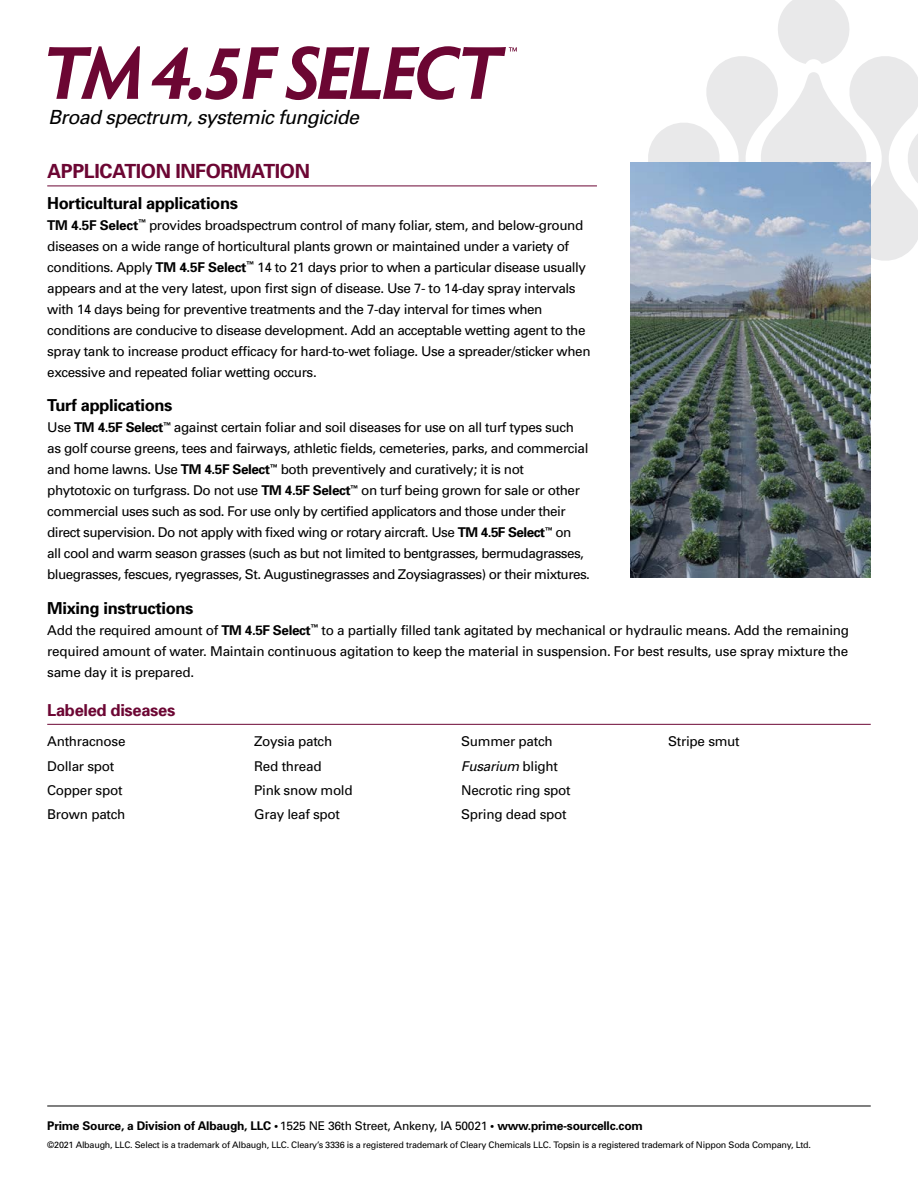
<style>
.page{position:relative;width:918px;height:1188px;background:#fff}
.page>*{position:absolute;margin:0;border:0;box-sizing:border-box;transform-origin:0 0}
.t1{font:italic 19.5px "Univers";letter-spacing:-.03em;color:#000}
.t2{font:700 19.5px "Univers";letter-spacing:-.02em;color:#6c0633}
.t3{font:700 16.5px "Univers";letter-spacing:-.02em;color:#000}
.t4{font:700 16.5px "Univers";letter-spacing:-.02em;color:#6c0633}
.t5{font:13.5px/21px "Univers";letter-spacing:-.03em;color:#000}
.t6{font:700 12px "Univers";letter-spacing:-.02em;color:#000}
.t7{font:9px "Univers";letter-spacing:-.025em;color:#000}
.s1{font-weight:700}
.s2{font-style:italic}
.s3{font-weight:400}
</style>
<div class="page">
<svg style="left:648px;top:0;width:270px;height:261px"></svg>
<svg style="left:48px;top:46px;width:92px;height:53px"></svg>
<svg style="left:152px;top:47px;width:38px;height:52px"></svg>
<div style="left:188px;top:87px;width:13px;height:13px;background:#6c0633;border-radius:5px"></div>
<svg style="left:205px;top:47px;width:74px;height:53px"></svg>
<svg style="left:285px;top:46px;width:232px;height:54px"></svg>
<hr style="left:47px;top:1106px;width:824px;height:1px;background:#000">
<hr style="left:47px;top:724px;width:824px;height:1px;background:#6c0633">
<hr style="left:47px;top:186px;width:550px;height:1px;background:#6c0633">
<img style="left:631px;top:162px;width:240px;height:416px">
<h1 class="t1" style="left:48px;top:105px;width:313px">Broad spectrum, systemic fungicide</h1>
<h1 class="t2" style="left:47px;top:159px;width:264px">APPLICATION INFORMATION</h1>
<p class="t3" style="left:47px;top:192px;width:192px">Horticultural applications</p>
<p class="t5" style="left:47px;top:214px;width:545px"><span class="s1">TM 4.5F Select</span><sup>™</sup> provides broadspectrum control of many foliar, stem, and below-ground diseases on a wide range of horticultural plants grown or maintained under a variety of conditions. Apply <span class="s1">TM 4.5F Select</span><sup>™</sup> 14 to 21 days prior to when a particular disease usually appears and at the very latest, upon first sign of disease. Use 7- to 14-day spray intervals with 14 days being for preventive treatments and the 7-day interval for times when conditions are conducive to disease development. Add an acceptable wetting agent to the spray tank to increase product efficacy for hard-to-wet foliage. Use a spreader/sticker when excessive and repeated foliar wetting occurs.</p>
<p class="t3" style="left:47px;top:395px;width:127px">Turf applications</p>
<p class="t5" style="left:47px;top:417px;width:544px">Use <span class="s1">TM 4.5F Select</span><sup>™</sup> against certain foliar and soil diseases for use on all turf types such as golf course greens, tees and fairways, athletic fields, cemeteries, parks, and commercial and home lawns. Use <span class="s1">TM 4.5F Select</span><sup>™</sup> both preventively and curatively; it is not phytotoxic on turfgrass. Do not use <span class="s1">TM 4.5F Select</span><sup>™</sup> on turf being grown for sale or other commercial uses such as sod. For use only by certified applicators and those under their direct supervision. Do not apply with fixed wing or rotary aircraft. Use <span class="s1">TM 4.5F Select</span><sup>™</sup> on<br>all cool and warm season grasses (such as but not limited to bentgrasses, bermudagrasses, bluegrasses, fescues, ryegrasses, St. Augustinegrasses and Zoysiagrasses) or their mixtures.</p>
<p class="t3" style="left:47px;top:597px;width:148px">Mixing instructions</p>
<p class="t5" style="left:47px;top:619px;width:803px;text-align:justify">Add the required amount of <span class="s1">TM 4.5F Select</span><sup>™</sup> to a partially filled tank agitated by mechanical or hydraulic means. Add the remaining required amount of water. Maintain continuous agitation to keep the material in suspension. For best results, use spray mixture the same day it is prepared.</p>
<p class="t4" style="left:47px;top:700px;width:130px">Labeled diseases</p>
<p class="t5" style="left:47px;top:729px;width:80px;line-height:24.3px">Anthracnose<br>Dollar spot<br>Copper spot<br>Brown patch</p>
<p class="t5" style="left:254px;top:729px;width:100px;line-height:24.3px">Zoysia patch<br>Red thread<br>Pink snow mold<br>Gray leaf spot</p>
<p class="t5" style="left:461px;top:729px;width:111px;line-height:24.3px">Summer patch<br><span class="s2">Fusarium</span> blight<br>Necrotic ring spot<br>Spring dead spot</p>
<p class="t5" style="left:668px;top:731px;width:73px">Stripe smut</p>
<p class="t6" style="left:47px;top:1118px;width:597px">Prime Source, a Division of Albaugh, LLC • <span class="s3">1525 NE 36th Street, Ankeny, IA 50021</span> • www.prime-sourcellc.com</p>
<p class="t7" style="left:47px;top:1139px;width:765px">©2021 Albaugh, LLC. Select is a trademark of Albaugh, LLC. Cleary’s 3336 is a registered trademark of Cleary Chemicals LLC. Topsin is a registered trademark of Nippon Soda Company, Ltd.</p>
</div>
